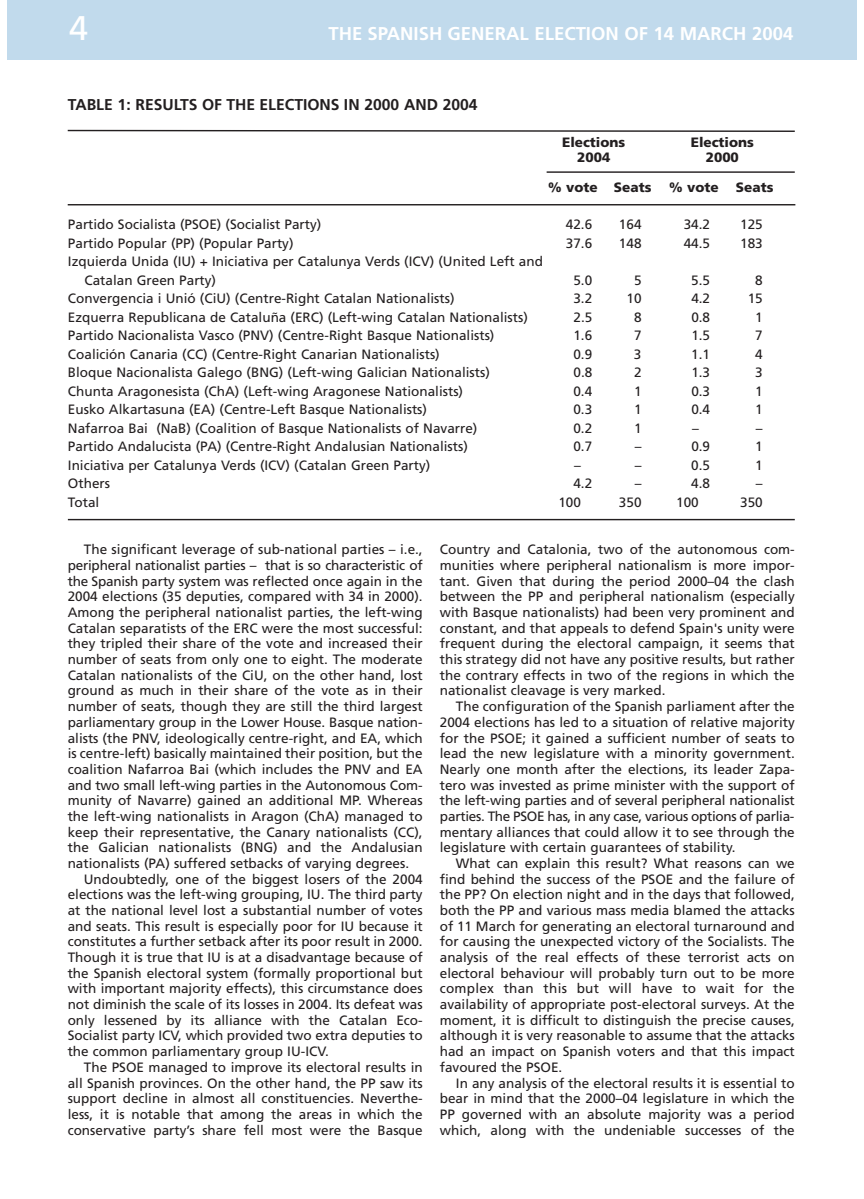
<style>
.page{position:relative;width:864px;height:1199px;background:#fff}
.page>*{position:absolute;margin:0;border:0;box-sizing:border-box;transform-origin:0 0}
.t1{font:34.2px "Frutiger";color:#fff}
.t2{font:700 18.6px "Frutiger";color:#fff}
.t3{font:700 15.6px "Frutiger";color:#231f20}
.t4{font:13.5px/15.8px "Frutiger";color:#231f20;text-align:justify}
.t5{font:900 13.5px "Frutiger";color:#231f20}
</style>
<div class="page">
<hr style="left:547px;top:171px;width:248px;height:2px;background:#231f20">
<div style="left:7px;top:0;width:848px;height:59px;background:#c1daec"></div>
<hr style="left:855px;top:0;width:1px;height:59px;background:#c1daec">
<svg style="left:67px;top:129px;width:728px;height:3px"></svg>
<hr style="left:68px;top:519px;width:727px;height:1px;background:#231f20">
<hr style="left:68px;top:204px;width:727px;height:1px;background:#231f20">
<h1 class="t1" style="left:69px;top:14px;width:21px">4</h1>
<h2 class="t2" style="left:329px;top:26px;width:466px">THE SPANISH GENERAL ELECTION OF 14 MARCH 2004</h2>
<p class="t3" style="left:68px;top:98px;width:411px">TABLE 1: RESULTS OF THE ELECTIONS IN 2000 AND 2004</p>
<p class="t5" style="left:562px;top:137px;width:65px">Elections</p>
<p class="t5" style="left:691px;top:137px;width:65px">Elections</p>
<p class="t5" style="left:577px;top:152px;width:35px">2004</p>
<p class="t5" style="left:706px;top:152px;width:35px">2000</p>
<p class="t5" style="left:548px;top:182px;width:105px">% vote Seats</p>
<p class="t5" style="left:669px;top:182px;width:51px">% vote</p>
<p class="t5" style="left:736px;top:182px;width:39px">Seats</p>
<p class="t4" style="left:68px;top:217px;width:255px">Partido Socialista (PSOE) (Socialist Party)</p>
<p class="t4" style="left:566px;top:217px;width:28px">42.6</p>
<p class="t4" style="left:619px;top:217px;width:24px">164</p>
<p class="t4" style="left:684px;top:217px;width:28px">34.2</p>
<p class="t4" style="left:740px;top:217px;width:24px">125</p>
<p class="t4" style="left:68px;top:236px;width:227px">Partido Popular (PP) (Popular Party)</p>
<p class="t4" style="left:566px;top:236px;width:28px">37.6</p>
<p class="t4" style="left:619px;top:236px;width:24px">148</p>
<p class="t4" style="left:684px;top:236px;width:28px">44.5</p>
<p class="t4" style="left:740px;top:236px;width:24px">183</p>
<p class="t4" style="left:85px;top:253px;width:460px;line-height:18.5px;text-indent:-17px">Izquierda Unida (IU) + Iniciativa per Catalunya Verds (ICV) (United Left and<br>Catalan Green Party)</p>
<p class="t4" style="left:573px;top:273px;width:20px">5.0</p>
<p class="t4" style="left:634px;top:273px;width:9px">5</p>
<p class="t4" style="left:691px;top:273px;width:20px">5.5</p>
<p class="t4" style="left:755px;top:273px;width:9px">8</p>
<p class="t4" style="left:68px;top:292px;width:388px">Convergencia i Unió (CiU) (Centre-Right Catalan Nationalists)</p>
<p class="t4" style="left:573px;top:292px;width:20px">3.2</p>
<p class="t4" style="left:627px;top:292px;width:17px">10</p>
<p class="t4" style="left:691px;top:292px;width:20px">4.2</p>
<p class="t4" style="left:748px;top:292px;width:17px">15</p>
<p class="t4" style="left:68px;top:310px;width:461px">Ezquerra Republicana de Cataluña (ERC) (Left-wing Catalan Nationalists)</p>
<p class="t4" style="left:573px;top:310px;width:20px">2.5</p>
<p class="t4" style="left:634px;top:310px;width:9px">8</p>
<p class="t4" style="left:691px;top:310px;width:20px">0.8</p>
<p class="t4" style="left:755px;top:310px;width:9px">1</p>
<p class="t4" style="left:68px;top:329px;width:428px">Partido Nacionalista Vasco (PNV) (Centre-Right Basque Nationalists)</p>
<p class="t4" style="left:573px;top:329px;width:20px">1.6</p>
<p class="t4" style="left:634px;top:329px;width:9px">7</p>
<p class="t4" style="left:691px;top:329px;width:20px">1.5</p>
<p class="t4" style="left:755px;top:329px;width:9px">7</p>
<p class="t4" style="left:68px;top:347px;width:373px">Coalición Canaria (CC) (Centre-Right Canarian Nationalists)</p>
<p class="t4" style="left:573px;top:347px;width:20px">0.9</p>
<p class="t4" style="left:634px;top:347px;width:9px">3</p>
<p class="t4" style="left:691px;top:347px;width:20px">1.1</p>
<p class="t4" style="left:755px;top:347px;width:9px">4</p>
<p class="t4" style="left:68px;top:366px;width:423px">Bloque Nacionalista Galego (BNG) (Left-wing Galician Nationalists)</p>
<p class="t4" style="left:573px;top:366px;width:20px">0.8</p>
<p class="t4" style="left:634px;top:366px;width:9px">2</p>
<p class="t4" style="left:691px;top:366px;width:20px">1.3</p>
<p class="t4" style="left:755px;top:366px;width:9px">3</p>
<p class="t4" style="left:68px;top:384px;width:397px">Chunta Aragonesista (ChA) (Left-wing Aragonese Nationalists)</p>
<p class="t4" style="left:573px;top:384px;width:20px">0.4</p>
<p class="t4" style="left:634px;top:384px;width:9px">1</p>
<p class="t4" style="left:691px;top:384px;width:20px">0.3</p>
<p class="t4" style="left:755px;top:384px;width:9px">1</p>
<p class="t4" style="left:68px;top:403px;width:361px">Eusko Alkartasuna (EA) (Centre-Left Basque Nationalists)</p>
<p class="t4" style="left:573px;top:403px;width:20px">0.3</p>
<p class="t4" style="left:634px;top:403px;width:9px">1</p>
<p class="t4" style="left:691px;top:403px;width:20px">0.4</p>
<p class="t4" style="left:755px;top:403px;width:9px">1</p>
<p class="t4" style="left:68px;top:421px;width:411px">Nafarroa Bai (NaB) (Coalition of Basque Nationalists of Navarre)</p>
<p class="t4" style="left:573px;top:421px;width:20px">0.2</p>
<p class="t4" style="left:634px;top:421px;width:9px">1</p>
<p class="t4" style="left:692px;top:421px;width:8px">–</p>
<p class="t4" style="left:756px;top:421px;width:8px">–</p>
<p class="t4" style="left:68px;top:440px;width:401px">Partido Andalucista (PA) (Centre-Right Andalusian Nationalists)</p>
<p class="t4" style="left:573px;top:440px;width:20px">0.7</p>
<p class="t4" style="left:635px;top:440px;width:8px">–</p>
<p class="t4" style="left:691px;top:440px;width:20px">0.9</p>
<p class="t4" style="left:755px;top:440px;width:9px">1</p>
<p class="t4" style="left:68px;top:458px;width:364px">Iniciativa per Catalunya Verds (ICV) (Catalan Green Party)</p>
<p class="t4" style="left:574px;top:458px;width:8px">–</p>
<p class="t4" style="left:635px;top:458px;width:8px">–</p>
<p class="t4" style="left:691px;top:458px;width:20px">0.5</p>
<p class="t4" style="left:755px;top:458px;width:9px">1</p>
<p class="t4" style="left:68px;top:477px;width:44px">Others</p>
<p class="t4" style="left:573px;top:477px;width:20px">4.2</p>
<p class="t4" style="left:635px;top:477px;width:8px">–</p>
<p class="t4" style="left:691px;top:477px;width:20px">4.8</p>
<p class="t4" style="left:756px;top:477px;width:8px">–</p>
<p class="t4" style="left:68px;top:495px;width:33px">Total</p>
<p class="t4" style="left:558px;top:495px;width:24px">100</p>
<p class="t4" style="left:619px;top:495px;width:24px">350</p>
<p class="t4" style="left:676px;top:495px;width:24px">100</p>
<p class="t4" style="left:740px;top:495px;width:24px">350</p>
<p class="t4" style="left:68px;top:543px;width:357px;text-indent:16px">The significant leverage of sub-national parties – i.e., peripheral nationalist parties – that is so characteristic of the Spanish party system was reflected once again in the 2004 elections (35 deputies, compared with 34 in 2000).<br>Among the peripheral nationalist parties, the left-wing Catalan separatists of the ERC were the most successful: they tripled their share of the vote and increased their number of seats from only one to eight. The moderate Catalan nationalists of the CiU, on the other hand, lost ground as much in their share of the vote as in their number of seats, though they are still the third largest parliamentary group in the Lower House. Basque nation&shy;alists (the PNV, ideologically centre-right, and EA, which is centre-left) basically maintained their position, but the coalition Nafarroa Bai (which includes the PNV and EA and two small left-wing parties in the Autonomous Com&shy;munity of Navarre) gained an additional MP. Whereas the left-wing nationalists in Aragon (ChA) managed to keep their representative, the Canary nationalists (CC), the Galician nationalists (BNG) and the Andalusian nationalists (PA) suffered setbacks of varying degrees.</p>
<p class="t4" style="left:68px;top:872px;width:357px;text-indent:16px">Undoubtedly, one of the biggest losers of the 2004 elections was the left-wing grouping, IU. The third party at the national level lost a substantial number of votes and seats. This result is especially poor for IU because it constitutes a further setback after its poor result in 2000.<br>Though it is true that IU is at a disadvantage because of the Spanish electoral system (formally proportional but with important majority effects), this circumstance does not diminish the scale of its losses in 2004. Its defeat was only lessened by its alliance with the Catalan Eco-Socialist party ICV, which provided two extra deputies to the common parliamentary group IU-ICV.</p>
<p class="t4" style="left:68px;top:1060px;width:357px;text-indent:16px">The PSOE managed to improve its electoral results in all Spanish provinces. On the other hand, the PP saw its support decline in almost all constituencies. Neverthe&shy;less, it is notable that among the areas in which the conservative party’s share fell most were the Basque</p>
<p class="t4" style="left:440px;top:543px;width:357px">Country and Catalonia, two of the autonomous com&shy;munities where peripheral nationalism is more impor&shy;tant. Given that during the period 2000–04 the clash between the PP and peripheral nationalism (especially with Basque nationalists) had been very prominent and constant, and that appeals to defend Spain's unity were frequent during the electoral campaign, it seems that this strategy did not have any positive results, but rather the contrary effects in two of the regions in which the nationalist cleavage is very marked.</p>
<p class="t4" style="left:440px;top:699px;width:357px;text-indent:16px">The configuration of the Spanish parliament after the 2004 elections has led to a situation of relative majority for the PSOE; it gained a sufficient number of seats to lead the new legislature with a minority government.<br>Nearly one month after the elections, its leader Zapa&shy;tero was invested as prime minister with the support of the left-wing parties and of several peripheral nationalist parties. The PSOE has, in any case, various options of parlia&shy;mentary alliances that could allow it to see through the legislature with certain guarantees of stability.</p>
<p class="t4" style="left:440px;top:856px;width:357px;text-indent:16px">What can explain this result? What reasons can we find behind the success of the PSOE and the failure of the PP? On election night and in the days that followed, both the PP and various mass media blamed the attacks of 11 March for generating an electoral turnaround and for causing the unexpected victory of the Socialists. The analysis of the real effects of these terrorist acts on electoral behaviour will probably turn out to be more complex than this but will have to wait for the availability of appropriate post-electoral surveys. At the moment, it is difficult to distinguish the precise causes, although it is very reasonable to assume that the attacks had an impact on Spanish voters and that this impact favoured the PSOE.</p>
<p class="t4" style="left:440px;top:1076px;width:357px;text-indent:16px">In any analysis of the electoral results it is essential to bear in mind that the 2000–04 legislature in which the PP governed with an absolute majority was a period which, along with the undeniable successes of the</p>
</div>
